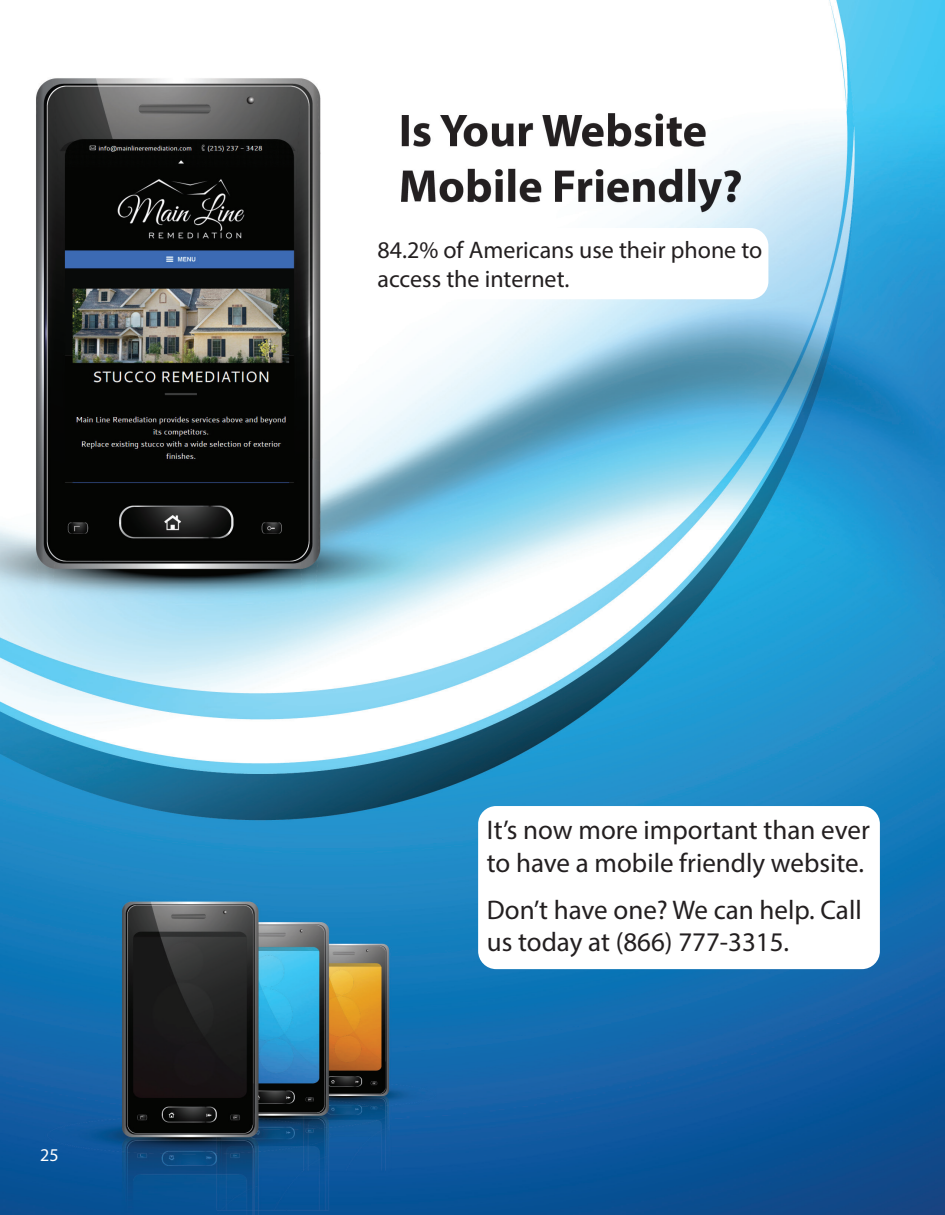
<style>
.page{position:relative;width:945px;height:1215px;background:#fff}
.page>*{position:absolute;margin:0;border:0;box-sizing:border-box;transform-origin:0 0}
.t1{font:27px/32.4px "Myriad Pro";color:#231f20}
.t2{font:24px/28.8px "Myriad Pro";color:#231f20}
.t3{font:18px "Myriad Pro";color:#fff}
</style>
<div class="page">
<img style="left:0;top:0;width:945px;height:1215px">
<div style="left:372px;top:228px;width:396px;height:71px;background:#fff;border-radius:18px"></div>
<div style="left:478px;top:806px;width:402px;height:163px;background:#fff;border-radius:18px"></div>
<p class="t3" style="left:40px;top:1144px;width:20px">25</p>
<p class="t2" style="left:377px;top:235px;width:386px">84.2% of Americans use their phone to access the internet.</p>
<p class="t1" style="left:487px;top:814px;width:385px">It’s now more important than ever to have a mobile friendly website.</p>
<p class="t1" style="left:487px;top:893px;width:376px">Don’t have one? We can help. Call us today at (866) 777-3315.</p>
</div>
